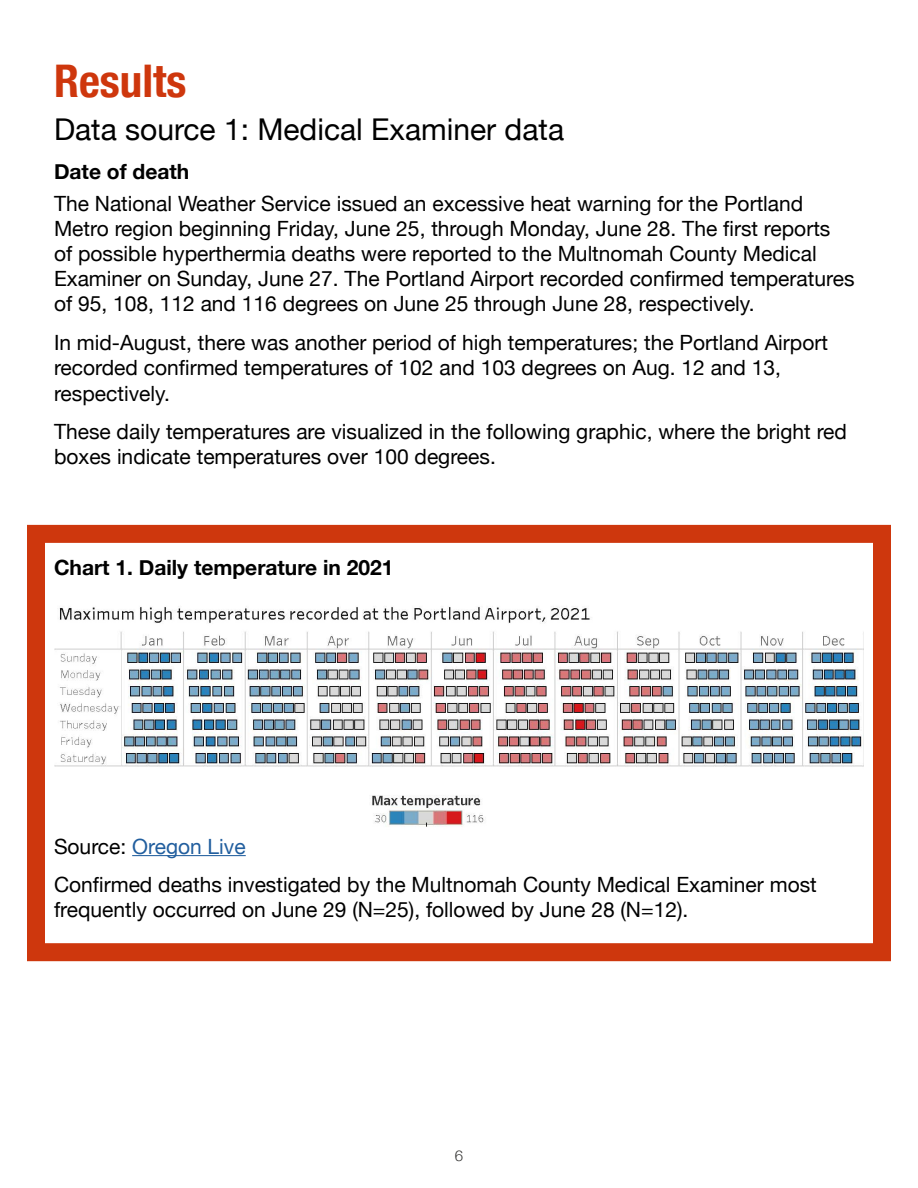
<style>
.page{position:relative;width:918px;height:1188px;background:#fff}
.page>*{position:absolute;margin:0;border:0;box-sizing:border-box;transform-origin:0 0}
.t1{font:700 condensed 45px "Helvetica Neue";color:#ce370d}
.t2{font:30px "Helvetica Neue";color:#000}
.t3{font:21px/25.2px "Helvetica Neue";color:#000}
.t4{font:700 21px "Helvetica Neue";color:#000}
.t5{font:300 15px "Helvetica Neue";color:#343433}
.s1{color:#215e9e}
</style>
<div class="page">
<div style="left:27px;top:525px;width:864px;height:436px;border:18px solid #ce370d"></div>
<img style="left:54px;top:607px;width:810px;height:220px">
<hr style="left:132px;top:855px;width:114px;height:1px;background:#215e9e">
<h1 class="t1" style="left:54px;top:44px;width:134px">Results</h1>
<h2 class="t2" style="left:54px;top:108px;width:512px">Data source 1: Medical Examiner data</h2>
<p class="t4" style="left:54px;top:155px;width:137px">Date of death</p>
<p class="t3" style="left:54px;top:192px;width:802px">The National Weather Service issued an excessive heat warning for the Portland Metro region beginning Friday, June 25, through Monday, June 28. The first reports<br>of possible hyperthermia deaths were reported to the Multnomah County Medical Examiner on Sunday, June 27. The Portland Airport recorded confirmed temperatures of 95, 108, 112 and 116 degrees on June 25 through June 28, respectively.</p>
<p class="t3" style="left:54px;top:331px;width:776px">In mid-August, there was another period of high temperatures; the Portland Airport recorded confirmed temperatures of 102 and 103 degrees on Aug. 12 and 13, respectively.</p>
<p class="t3" style="left:54px;top:420px;width:795px">These daily temperatures are visualized in the following graphic, where the bright red boxes indicate temperatures over 100 degrees.</p>
<p class="t4" style="left:54px;top:551px;width:341px">Chart 1. Daily temperature in 2021</p>
<p class="t3" style="left:54px;top:828px;width:764px;line-height:38.7px">Source: <span class="s1">Oregon Live<br></span>Confirmed deaths investigated by the Multnomah County Medical Examiner most</p>
<p class="t3" style="left:54px;top:899px;width:636px">frequently occurred on June 29 (N=25), followed by June 28 (N=12).</p>
<p class="t5" style="left:455px;top:1144px;width:10px">6</p>
</div>
